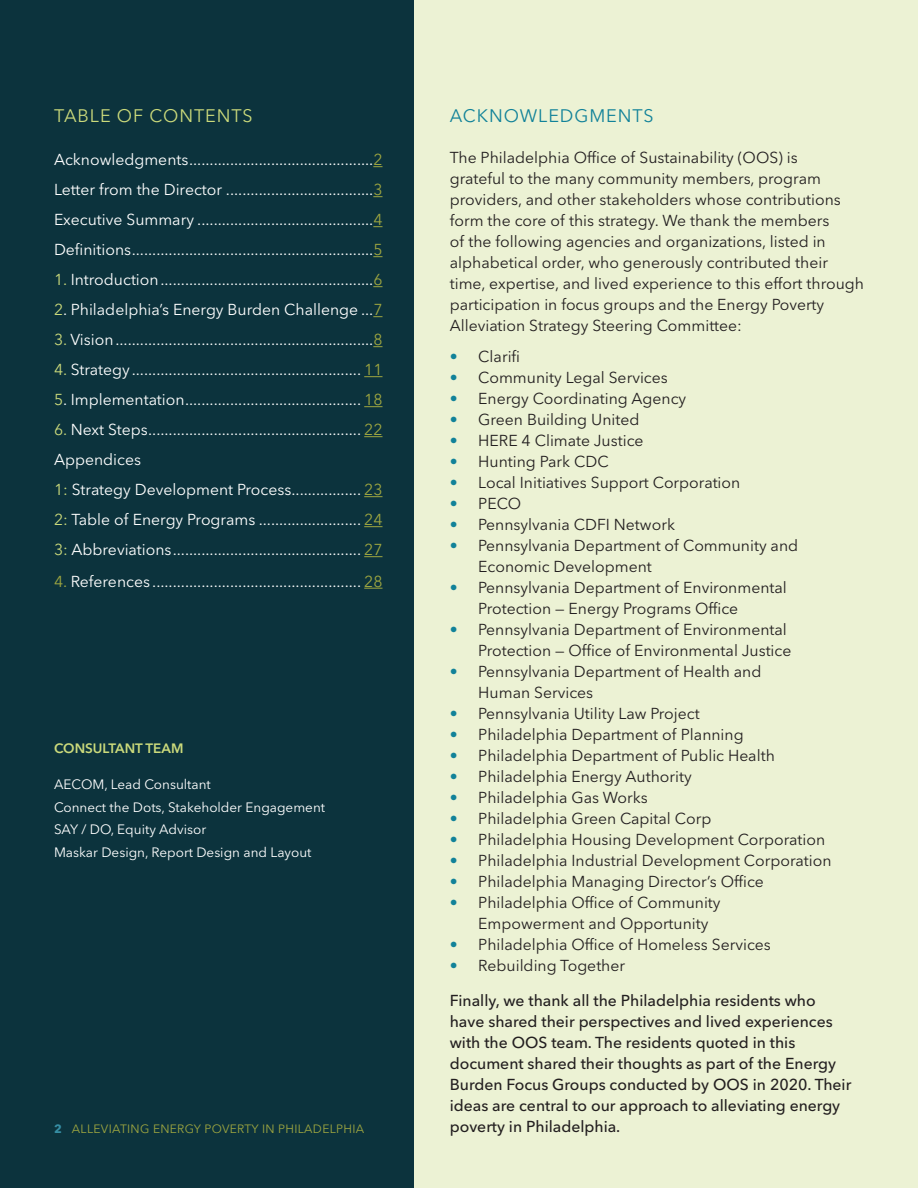
<style>
.page{position:relative;width:918px;height:1188px;background:#0c333d}
.page>*{position:absolute;margin:0;border:0;box-sizing:border-box;transform-origin:0 0}
.t1{font:18px "Avenir Next LT Pro";letter-spacing:.05em;color:#cbda7b}
.t2{font:18px "Avenir Next LT Pro";letter-spacing:.05em;color:#118299}
.t3{font:15.75px/21px "Avenir Next LT Pro";color:#231f20}
.t4{font:15.75px "Avenir Next LT Pro";color:#fff}
.t5{font:500 15.75px/21px "Avenir Next LT Pro";color:#231f20}
.t6{font:13.5px "Avenir Next LT Pro";color:#fff}
.t7{font:600 13.5px "Avenir Next LT Pro";color:#cbda7b}
.t8{font:12px "Avenir Next LT Pro";letter-spacing:.025em;color:#9ea640}
.s1{color:#9ea640}
.s2{color:#cbda7b}
.s3{color:#118299}
.s4{font-weight:700;color:#368ea4}
</style>
<div class="page">
<div style="left:415px;top:0;width:503px;height:1188px;background:#ecf2d4"></div>
<svg style="left:364px;top:376px;width:19px;height:1px"></svg>
<svg style="left:364px;top:406px;width:19px;height:1px"></svg>
<svg style="left:364px;top:436px;width:19px;height:1px"></svg>
<svg style="left:364px;top:496px;width:19px;height:1px"></svg>
<svg style="left:364px;top:526px;width:19px;height:1px"></svg>
<svg style="left:364px;top:556px;width:19px;height:1px"></svg>
<svg style="left:364px;top:588px;width:19px;height:1px"></svg>
<p class="t1" style="left:54px;top:105px;width:200px">TABLE OF CONTENTS</p>
<p class="t4" style="left:54px;top:150px;width:330px">Acknowledgments.............................................<span class="s1">2</span></p>
<p class="t4" style="left:54px;top:180px;width:330px">Letter from the Director ....................................<span class="s1">3</span></p>
<p class="t4" style="left:54px;top:210px;width:330px">Executive Summary ...........................................<span class="s1">4</span></p>
<p class="t4" style="left:54px;top:240px;width:330px">Definitions...........................................................<span class="s1">5</span></p>
<p class="t4" style="left:54px;top:270px;width:330px"><span class="s2">1.</span> Introduction....................................................<span class="s1">6</span></p>
<p class="t4" style="left:54px;top:300px;width:330px"><span class="s2">2</span>. Philadelphia’s Energy Burden Challenge ...<span class="s1">7</span></p>
<p class="t4" style="left:54px;top:330px;width:330px"><span class="s2">3.</span> Vision...............................................................<span class="s1">8</span></p>
<p class="t4" style="left:54px;top:360px;width:330px"><span class="s2">4.</span> Strategy ........................................................ <span class="s1">11</span></p>
<p class="t4" style="left:54px;top:390px;width:330px"><span class="s2">5</span>. Implementation........................................... <span class="s1">18</span></p>
<p class="t4" style="left:54px;top:420px;width:330px"><span class="s2">6.</span> Next Steps.................................................... <span class="s1">22</span></p>
<p class="t4" style="left:54px;top:450px;width:89px">Appendices</p>
<p class="t4" style="left:54px;top:480px;width:330px"><span class="s2">1:</span> Strategy Development Process................. <span class="s1">23</span></p>
<p class="t4" style="left:54px;top:510px;width:330px"><span class="s2">2:</span> Table of Energy Programs ......................... <span class="s1">24</span></p>
<p class="t4" style="left:54px;top:540px;width:330px"><span class="s2">3:</span> Abbreviations.............................................. <span class="s1">27</span></p>
<p class="t4" style="left:54px;top:572px;width:330px"><span class="s1">4.</span> References ................................................... <span class="s1">28</span></p>
<p class="t7" style="left:54px;top:740px;width:131px">CONSULTANT TEAM</p>
<p class="t6" style="left:54px;top:776px;width:158px">AECOM, Lead Consultant</p>
<p class="t6" style="left:54px;top:799px;width:273px">Connect the Dots, Stakeholder Engagement</p>
<p class="t6" style="left:54px;top:821px;width:154px">SAY / DO, Equity Advisor</p>
<p class="t6" style="left:54px;top:844px;width:259px">Maskar Design, Report Design and Layout</p>
<p class="t2" style="left:450px;top:105px;width:205px">ACKNOWLEDGMENTS</p>
<p class="t3" style="left:450px;top:147px;width:416px">The Philadelphia Office of Sustainability (OOS) is<br>grateful to the many community members, program providers, and other stakeholders whose contributions form the core of this strategy. We thank the members<br>of the following agencies and organizations, listed in alphabetical order, who generously contributed their time, expertise, and lived experience to this effort through participation in focus groups and the Energy Poverty Alleviation Strategy Steering Committee:</p>
<p class="t3" style="left:450px;top:346px;width:72px"><span class="s3">•</span> Clarifi</p>
<p class="t3" style="left:450px;top:367px;width:220px"><span class="s3">•</span> Community Legal Services</p>
<p class="t3" style="left:450px;top:388px;width:238px"><span class="s3">•</span> Energy Coordinating Agency</p>
<p class="t3" style="left:450px;top:409px;width:191px"><span class="s3">•</span> Green Building United</p>
<p class="t3" style="left:450px;top:430px;width:195px"><span class="s3">•</span> HERE 4 Climate Justice</p>
<p class="t3" style="left:450px;top:451px;width:160px"><span class="s3">•</span> Hunting Park CDC</p>
<p class="t3" style="left:450px;top:472px;width:292px"><span class="s3">•</span> Local Initiatives Support Corporation</p>
<p class="t3" style="left:450px;top:493px;width:73px"><span class="s3">•</span> PECO</p>
<p class="t3" style="left:450px;top:514px;width:227px"><span class="s3">•</span> Pennsylvania CDFI Network</p>
<p class="t3" style="left:478px;top:535px;width:321px;text-indent:-28px"><span class="s3">•</span> Pennsylvania Department of Community and<br>Economic Development</p>
<p class="t3" style="left:478px;top:577px;width:310px;text-indent:-28px"><span class="s3">•</span> Pennsylvania Department of Environmental<br>Protection — Energy Programs Office</p>
<p class="t3" style="left:450px;top:619px;width:343px;text-align:right"><span class="s3">•</span> Pennsylvania Department of Environmental<br>Protection — Office of Environmental Justice</p>
<p class="t3" style="left:478px;top:661px;width:285px;text-indent:-28px"><span class="s3">•</span> Pennsylvania Department of Health and<br>Human Services</p>
<p class="t3" style="left:450px;top:703px;width:251px"><span class="s3">•</span> Pennsylvania Utility Law Project</p>
<p class="t3" style="left:450px;top:724px;width:295px"><span class="s3">•</span> Philadelphia Department of Planning</p>
<p class="t3" style="left:450px;top:745px;width:327px"><span class="s3">•</span> Philadelphia Department of Public Health</p>
<p class="t3" style="left:450px;top:766px;width:244px"><span class="s3">•</span> Philadelphia Energy Authority</p>
<p class="t3" style="left:450px;top:787px;width:200px"><span class="s3">•</span> Philadelphia Gas Works</p>
<p class="t3" style="left:450px;top:808px;width:263px"><span class="s3">•</span> Philadelphia Green Capital Corp</p>
<p class="t3" style="left:450px;top:829px;width:377px"><span class="s3">•</span> Philadelphia Housing Development Corporation</p>
<p class="t3" style="left:450px;top:850px;width:383px"><span class="s3">•</span> Philadelphia Industrial Development Corporation</p>
<p class="t3" style="left:450px;top:871px;width:316px"><span class="s3">•</span> Philadelphia Managing Director’s Office</p>
<p class="t3" style="left:478px;top:892px;width:244px;text-indent:-29px"><span class="s3">•</span> Philadelphia Office of Community<br>Empowerment and Opportunity</p>
<p class="t3" style="left:450px;top:934px;width:323px"><span class="s3">•</span> Philadelphia Office of Homeless Services</p>
<p class="t3" style="left:450px;top:955px;width:177px"><span class="s3">•</span> Rebuilding Together</p>
<p class="t5" style="left:450px;top:990px;width:403px">Finally, we thank all the Philadelphia residents who have shared their perspectives and lived experiences with the OOS team. The residents quoted in this document shared their thoughts as part of the Energy Burden Focus Groups conducted by OOS in 2020. Their ideas are central to our approach to alleviating energy</p>
<p class="t8" style="left:54px;top:1121px;width:312px"><span class="s4">2</span> ALLEVIATING ENERGY POVERTY IN PHILADELPHIA</p>
<p class="t5" style="left:450px;top:1116px;width:172px">poverty in Philadelphia.</p>
</div>
